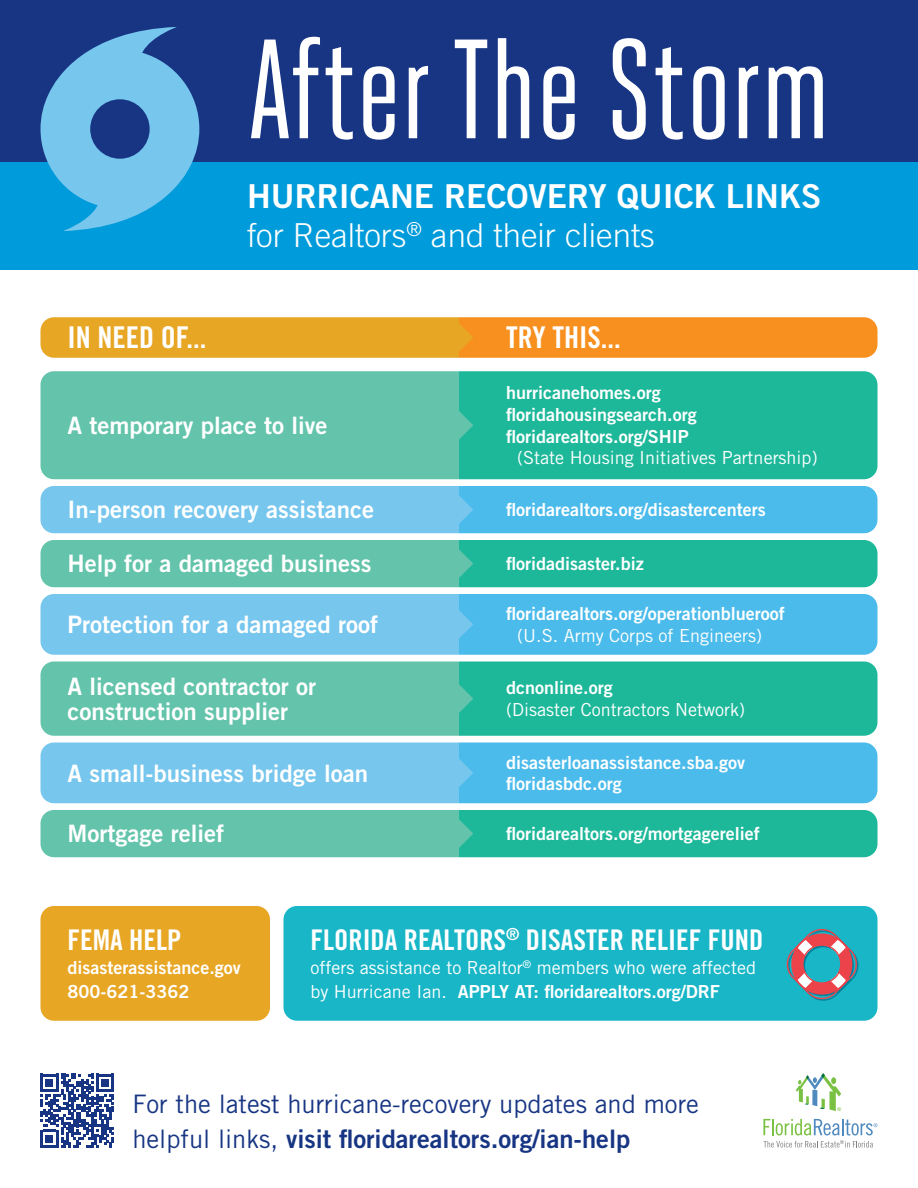
<style>
.page{position:relative;width:918px;height:1188px;background:#fff}
.page>*{position:absolute;margin:0;border:0;box-sizing:border-box;transform-origin:0 0}
.t1{font:141px "Heroic Condensed";color:#fff}
.t2{font:33px "Trade Gothic LT Std Bd 2";color:#fff}
.t3{font:300 33px "Trade Gothic LT Std";color:#fff}
.t4{font:30px "Trade Gothic LT Std Bd Cn 20";color:#fff}
.t5{font:28.5px "Trade Gothic LT Std Bd Cn 20";color:#fff}
.t6{font:25.5px "Trade Gothic LT Std Bd 2";color:#173583}
.t7{font:25.5px "Trade Gothic LT Std";color:#173583}
.t8{font:24px/25.5px "Trade Gothic LT Std Bd 2";color:#fff}
.t9{font:18px/21.6px "Trade Gothic LT Std Bd 2";color:#fff}
.t10{font:18px "Trade Gothic LT Std";color:#fff}
.s1{font-family:"Trade Gothic LT Std"}
</style>
<div class="page">
<div style="left:0;top:0;width:918px;height:162px;background:#173583"></div>
<div style="left:0;top:162px;width:918px;height:108px;background:#009bda"></div>
<div style="left:40px;top:371px;width:419px;height:108px;background:#63c4ab"></div>
<div style="left:459px;top:371px;width:419px;height:108px;background:#1db89a"></div>
<div style="left:40px;top:906px;width:230px;height:115px;background:#e7a623;border-radius:14px"></div>
<div style="left:284px;top:906px;width:594px;height:115px;background:#18b6c7;border-radius:14px"></div>
<svg style="left:786px;top:929px;width:73px;height:72px"></svg>
<svg style="left:40px;top:317px;width:838px;height:41px;background:#ef9c24"></svg>
<svg style="left:445px;top:411px;width:28px;height:29px"></svg>
<svg style="left:40px;top:486px;width:838px;height:47px;background:#61c0ec"></svg>
<svg style="left:40px;top:594px;width:838px;height:61px;background:#62c1ec"></svg>
<svg style="left:40px;top:742px;width:838px;height:61px;background:#62c1ec"></svg>
<svg style="left:40px;top:540px;width:838px;height:47px;background:#41bea2"></svg>
<svg style="left:40px;top:662px;width:838px;height:74px;background:#41bea3"></svg>
<svg style="left:40px;top:810px;width:838px;height:47px;background:#41bea2"></svg>
<svg style="left:763px;top:1119px;width:115px;height:29px"></svg>
<svg style="left:796px;top:1073px;width:45px;height:38px"></svg>
<svg style="left:40px;top:27px;width:159px;height:204px"></svg>
<svg style="left:41px;top:1074px;width:73px;height:73px"></svg>
<h1 class="t1" style="left:247px;top:13px;width:584px">After The Storm</h1>
<h2 class="t2" style="left:247px;top:176px;width:576px">HURRICANE RECOVERY QUICK LINKS</h2>
<h2 class="t3" style="left:247px;top:216px;width:409px">for Realtors<sup>®</sup> and their clients</h2>
<h3 class="t4" style="left:68px;top:319px;width:140px">IN NEED OF...</h3>
<h3 class="t4" style="left:506px;top:319px;width:116px">TRY THIS...</h3>
<h3 class="t8" style="left:68px;top:412px;width:261px">A temporary place to live</h3>
<h3 class="t8" style="left:68px;top:497px;width:308px">In-person recovery assistance</h3>
<h3 class="t8" style="left:68px;top:551px;width:305px">Help for a damaged business</h3>
<h3 class="t8" style="left:68px;top:611px;width:312px">Protection for a damaged roof</h3>
<h3 class="t8" style="left:68px;top:673px;width:250px">A licensed contractor or construction supplier</h3>
<h3 class="t8" style="left:68px;top:760px;width:302px">A small-business bridge loan</h3>
<h3 class="t8" style="left:68px;top:821px;width:158px">Mortgage relief</h3>
<p class="t9" style="left:506px;top:382px;width:192px">hurricanehomes.org floridahousingsearch.org floridarealtors.org/SHIP</p>
<p class="t10" style="left:517px;top:447px;width:302px">(State Housing Initiatives Partnership)</p>
<p class="t9" style="left:506px;top:499px;width:261px">floridarealtors.org/disastercenters</p>
<p class="t9" style="left:506px;top:553px;width:139px">floridadisaster.biz</p>
<p class="t9" style="left:506px;top:603px;width:280px">floridarealtors.org/operationblueroof</p>
<p class="t10" style="left:517px;top:624px;width:246px">(U.S. Army Corps of Engineers)</p>
<p class="t9" style="left:506px;top:677px;width:108px">dcnonline.org</p>
<p class="t10" style="left:506px;top:699px;width:240px">(Disaster Contractors Network)</p>
<p class="t9" style="left:506px;top:751px;width:240px">disasterloanassistance.sba.gov floridasbdc.org</p>
<p class="t9" style="left:506px;top:823px;width:255px">floridarealtors.org/mortgagerelief</p>
<h3 class="t5" style="left:68px;top:922px;width:115px">FEMA HELP</h3>
<p class="t9" style="left:68px;top:955px;width:175px;line-height:24px">disasterassistance.gov<br>800-621-3362</p>
<h3 class="t5" style="left:310px;top:922px;width:454px">FLORIDA REALTORS<sup>®</sup> DISASTER RELIEF FUND</h3>
<p class="t10" style="left:310px;top:956px;width:447px">offers assistance to Realtor<sup>®</sup> members who were affected</p>
<p class="t9" style="left:311px;top:980px;width:411px"><span class="s1">by Hurricane Ian.</span> APPLY AT: floridarealtors.org/DRF</p>
<h3 class="t7" style="left:132px;top:1089px;width:568px">For the latest hurricane-recovery updates and more</h3>
<h3 class="t6" style="left:132px;top:1123px;width:499px"><span class="s1">helpful links,</span> visit floridarealtors.org/ian-help</h3>
</div>
